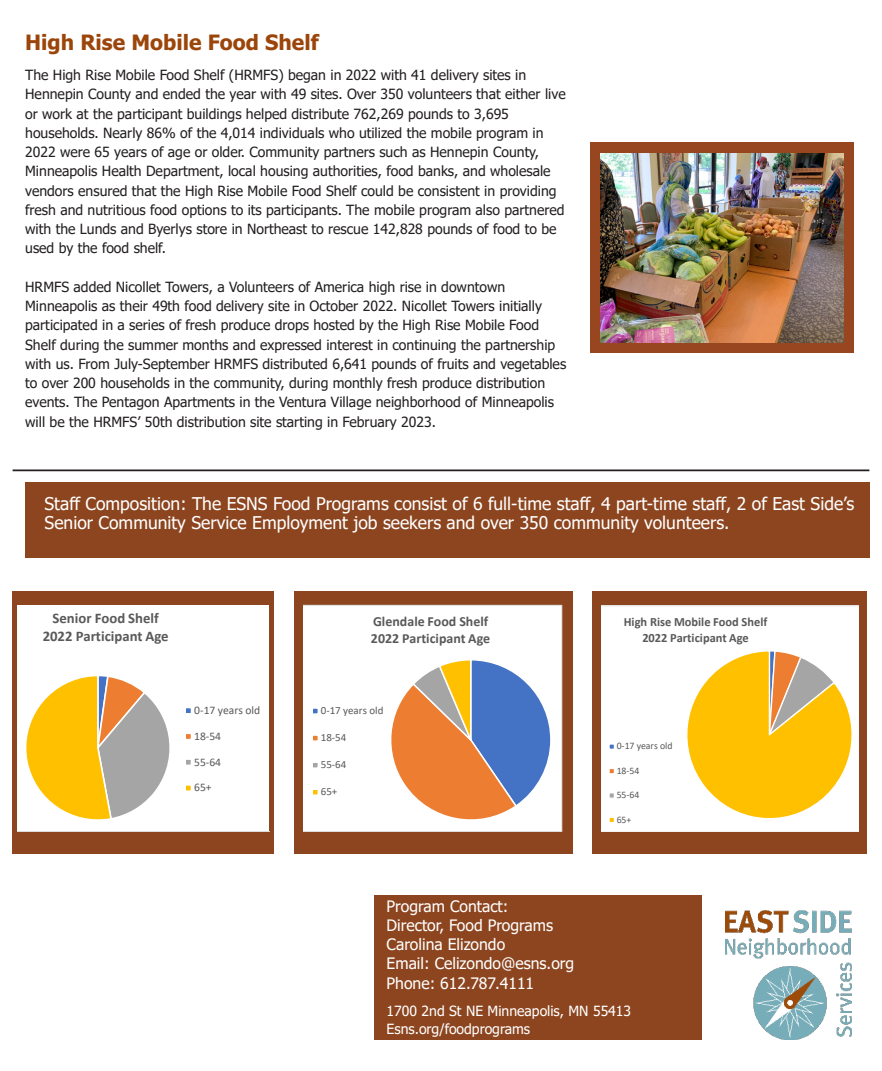
<style>
.page{position:relative;width:882px;height:1071px;background:#fff}
.page>*{position:absolute;margin:0;border:0;box-sizing:border-box;transform-origin:0 0}
.t1{font:700 21px "Tahoma";color:#9b450a}
.t2{font:17.5px/19.2px "Tahoma";color:#fff}
.t3{font:15.75px/19.2px "Tahoma";color:#fff}
.t4{font:700 14.7px/18px "Calibri";color:#595959;text-align:center}
.t5{font:14px/19.2px "Tahoma";color:#231f20}
.t6{font:14px "Tahoma";color:#fff}
.t7{font:700 14px/17px "Calibri";color:#595959}
.t8{font:700 12.6px/15.4px "Calibri";color:#595959;text-align:center}
.t9{font:11.55px "Calibri";letter-spacing:-.005em;color:#595959}
.t10{font:11.03px "Calibri";letter-spacing:-.005em;color:#595959}
.t11{font:9.97px "Calibri";letter-spacing:-.005em;color:#595959}
</style>
<div class="page">
<hr style="left:13px;top:469px;width:856px;height:2px;background:#231f20">
<div style="left:25px;top:482px;width:844px;height:76px;background:#8c451f"></div>
<div style="left:13px;top:591px;width:261px;height:262px;background:#8c451f"></div>
<div style="left:593px;top:591px;width:274px;height:262px;background:#8c451f"></div>
<img style="left:726px;top:910px;width:126px;height:129px">
<div style="left:294px;top:591px;width:279px;height:262px;background:#8c451f"></div>
<div style="left:375px;top:971px;width:327px;height:69px;background:#8c451f"></div>
<div style="left:375px;top:895px;width:327px;height:76px;background:#8c451f"></div>
<div style="left:590px;top:143px;width:264px;height:210px;background:#974620"></div>
<img style="left:600px;top:154px;width:244px;height:189px">
<svg style="left:304px;top:605px;width:258px;height:227px;background:#e0d4cf"></svg>
<svg style="left:18px;top:605px;width:251px;height:227px;background:#f4e8cb"></svg>
<svg style="left:601px;top:605px;width:257px;height:227px;background:#fbe5a8"></svg>
<p class="t1" style="left:25px;top:27px;width:295px">High Rise Mobile Food Shelf</p>
<p class="t5" style="left:25px;top:66px;width:503px">The High Rise Mobile Food Shelf (HRMFS) began in 2022 with 41 delivery sites in</p>
<p class="t5" style="left:25px;top:85px;width:542px">Hennepin County and ended the year with 49 sites. Over 350 volunteers that either live or work at the participant buildings helped distribute 762,269 pounds to 3,695</p>
<p class="t5" style="left:25px;top:124px;width:520px">households. Nearly 86% of the 4,014 individuals who utilized the mobile program in<br>2022 were 65 years of age or older. Community partners such as Hennepin County,</p>
<p class="t5" style="left:25px;top:162px;width:541px">Minneapolis Health Department, local housing authorities, food banks, and wholesale vendors ensured that the High Rise Mobile Food Shelf could be consistent in providing fresh and nutritious food options to its participants. The mobile program also partnered with the Lunds and Byerlys store in Northeast to rescue 142,828 pounds of food to be used by the food shelf.</p>
<p class="t5" style="left:25px;top:278px;width:482px">HRMFS added Nicollet Towers, a Volunteers of America high rise in downtown</p>
<p class="t5" style="left:25px;top:297px;width:543px">Minneapolis as their 49th food delivery site in October 2022. Nicollet Towers initially participated in a series of fresh produce drops hosted by the High Rise Mobile Food Shelf during the summer months and expressed interest in continuing the partnership with us. From July-September HRMFS distributed 6,641 pounds of fruits and vegetables to over 200 households in the community, during monthly fresh produce distribution events. The Pentagon Apartments in the Ventura Village neighborhood of Minneapolis will be the HRMFS’ 50th distribution site starting in February 2023.</p>
<p class="t2" style="left:45px;top:495px;width:811px">Staff Composition: The ESNS Food Programs consist of 6 full-time staff, 4 part-time staff, 2 of East Side’s<br>Senior Community Service Employment job seekers and over 350 community volunteers.</p>
<p class="t4" style="left:43px;top:609px;width:127px">Senior Food Shelf<br>2022 Participant Age</p>
<p class="t9" style="left:194px;top:702px;width:68px">0-17 years old</p>
<p class="t9" style="left:194px;top:728px;width:28px">18-54</p>
<p class="t9" style="left:194px;top:754px;width:28px">55-64</p>
<p class="t9" style="left:194px;top:779px;width:19px">65+</p>
<p class="t7" style="left:371px;top:613px;width:121px">Glendale Food Shelf<br>2022 Participant Age</p>
<p class="t10" style="left:321px;top:703px;width:64px">0-17 years old</p>
<p class="t10" style="left:321px;top:730px;width:27px">18-54</p>
<p class="t10" style="left:321px;top:757px;width:27px">55-64</p>
<p class="t10" style="left:321px;top:784px;width:18px">65+</p>
<p class="t3" style="left:387px;top:897px;width:123px">Program Contact:</p>
<p class="t3" style="left:387px;top:916px;width:168px">Director, Food Programs<br>Carolina Elizondo</p>
<p class="t3" style="left:387px;top:955px;width:189px">Email: Celizondo@esns.org</p>
<p class="t3" style="left:387px;top:974px;width:149px">Phone: 612.787.4111</p>
<p class="t8" style="left:624px;top:614px;width:145px">High Rise Mobile Food Shelf<br>2022 Participant Age</p>
<p class="t11" style="left:617px;top:739px;width:57px">0-17 years old</p>
<p class="t11" style="left:617px;top:764px;width:24px">18-54</p>
<p class="t11" style="left:617px;top:788px;width:24px">55-64</p>
<p class="t11" style="left:617px;top:813px;width:16px">65+</p>
<p class="t6" style="left:387px;top:1002px;width:246px">1700 2nd St NE Minneapolis, MN 55413</p>
<p class="t6" style="left:387px;top:1019px;width:145px">Esns.org/foodprograms</p>
</div>
